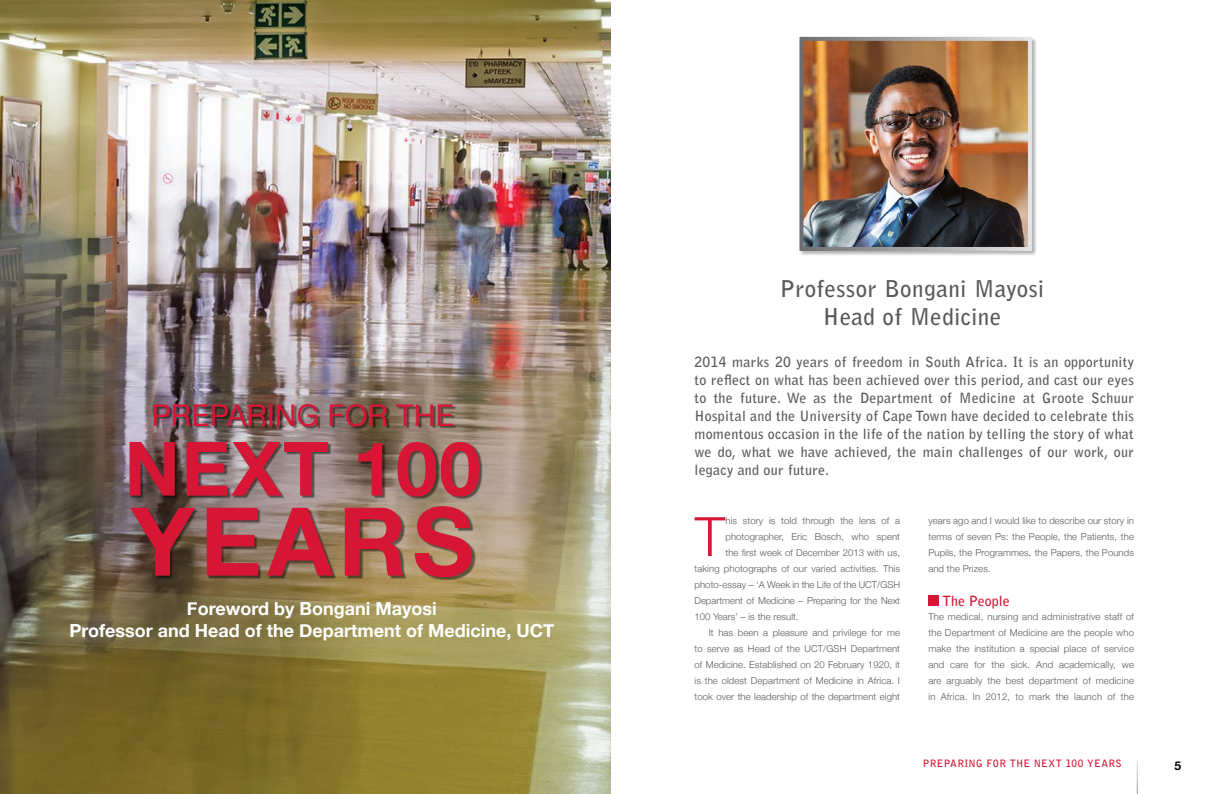
<style>
.page{position:relative;width:1219px;height:794px;background:#fff}
.page>*{position:absolute;margin:0;border:0;box-sizing:border-box;transform-origin:0 0}
.t1{font:700 95px "Helvetica Neue";letter-spacing:.06em;color:#d71635}
.t2{font:700 75px "Helvetica Neue";letter-spacing:.02em;color:#d71635}
.t3{font:300 54.3px "Helvetica Neue";color:#d71635}
.t4{font:30px "Helvetica Neue";color:#d71635}
.t5{font:700 23px/28px "Bell Gothic Std";letter-spacing:.015em;color:#58595b;text-align:center}
.t6{font:700 18px/22px "Helvetica Neue";color:#fff;text-align:center}
.t7{font:700 14px/18px "Bell Gothic Std";letter-spacing:.02em;color:#58595b;text-align:justify}
.t8{font:700 14px "Bell Gothic Std";color:#d71635}
.t9{font:700 12px "Helvetica Neue";color:#000}
.t10{font:700 10.1px "Bell Gothic Std";letter-spacing:.03em;color:#d71635}
.t11{font:300 9.5px/16px "Helvetica Neue";letter-spacing:.01em;color:#58595b;text-align:justify}
</style>
<div class="page">
<img style="left:0;top:0;width:610px;height:794px">
<div style="left:130px;top:405px;width:352px;height:175px;background:#000;opacity:.5"></div>
<div style="left:799px;top:37px;width:238px;height:219px;background:#000;opacity:.3"></div>
<img style="left:804px;top:42px;width:223px;height:204px">
<div style="left:799px;top:37px;width:233px;height:214px;border:4px solid #fff"></div>
<div style="left:928px;top:596px;width:11px;height:10px;background:#d71635"></div>
<h3 class="t4" style="left:152px;top:397px;width:304px">PREPARING FOR THE</h3>
<h2 class="t2" style="left:124px;top:422px;width:358px">NEXT 100</h2>
<h1 class="t1" style="left:131px;top:483px;width:345px">YEARS</h1>
<h3 class="t6" style="left:69px;top:597px;width:486px">Foreword by Bongani Mayosi<br>Professor and Head of the Department of Medicine, UCT</h3>
<h3 class="t5" style="left:780px;top:274px;width:266px">Professor Bongani Mayosi<br>Head of Medicine</h3>
<p class="t7" style="left:694px;top:353px;width:441px">2014 marks 20 years of freedom in South Africa. It is an opportunity to reflect on what has been achieved over this period, and cast our eyes to the future. We as the Department of Medicine at Groote Schuur Hospital and the University of Cape Town have decided to celebrate this momentous occasion in the life of the nation by telling the story of what we do, what we have achieved, the main challenges of our work, our legacy and our future.</p>
<h3 class="t3" style="left:695px;top:503px;width:32px">T</h3>
<p class="t11" style="left:725px;top:512px;width:176px">his story is told through the lens of a</p>
<p class="t11" style="left:928px;top:512px;width:207px">years ago and I would like to describe our story in terms of seven Ps: the People, the Patients, the Pupils, the Programmes, the Papers, the Pounds and the Prizes.</p>
<h3 class="t8" style="left:943px;top:592px;width:69px">The People</h3>
<p class="t11" style="left:928px;top:608px;width:207px">The medical, nursing and administrative staff of the Department of Medicine are the people who make the institution a special place of service and care for the sick. And academically, we are arguably the best department of medicine in Africa. In 2012, to mark the launch of the</p>
<p class="t11" style="left:725px;top:528px;width:176px">photographer, Eric Bosch, who spent</p>
<p class="t11" style="left:725px;top:544px;width:176px">the first week of December 2013 with us,</p>
<p class="t11" style="left:694px;top:560px;width:207px">taking photographs of our varied activities. This</p>
<p class="t11" style="left:694px;top:576px;width:207px">photo-essay – ‘A Week in the Life of the UCT/GSH</p>
<p class="t11" style="left:694px;top:592px;width:207px">Department of Medicine – Preparing for the Next</p>
<p class="t11" style="left:694px;top:608px;width:106px">100 Years’ – is the result.</p>
<p class="t11" style="left:709px;top:624px;width:193px">It has been a pleasure and privilege for me</p>
<p class="t11" style="left:694px;top:640px;width:207px">to serve as Head of the UCT/GSH Department</p>
<p class="t11" style="left:694px;top:656px;width:207px">of Medicine. Established on 20 February 1920, it</p>
<p class="t11" style="left:694px;top:672px;width:207px">is the oldest Department of Medicine in Africa. I</p>
<p class="t11" style="left:694px;top:688px;width:207px">took over the leadership of the department eight</p>
<p class="t10" style="left:923px;top:757px;width:200px">PREPARING FOR THE NEXT 100 YEARS</p>
<p class="t9" style="left:1174px;top:758px;width:8px">5</p>
</div>
